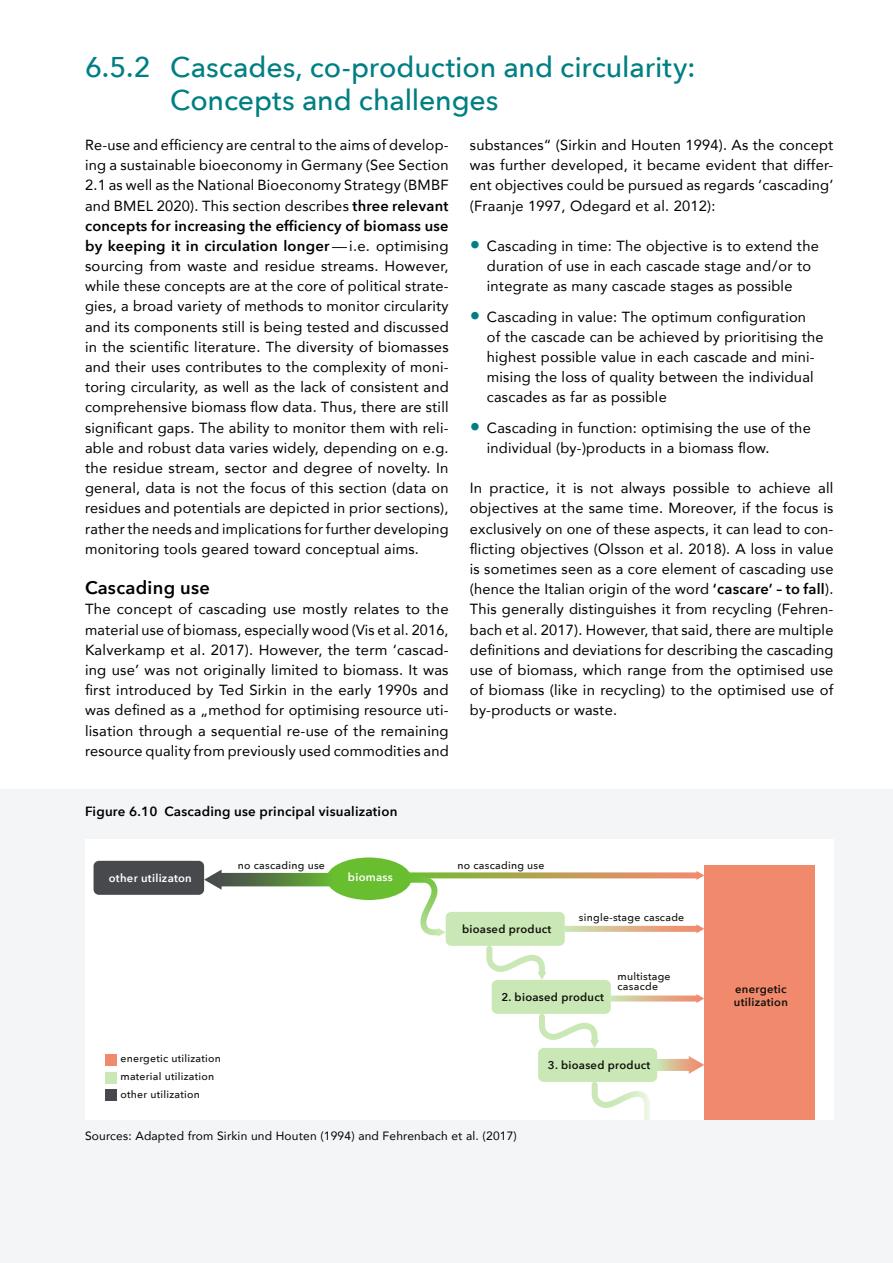
<style>
.page{position:relative;width:893px;height:1263px;background:#fff}
.page>*{position:absolute;margin:0;border:0;box-sizing:border-box;transform-origin:0 0}
.t1{font:500 28.5px/33px "Avenir Next";letter-spacing:-.005em;color:#007f83}
.t2{font:600 18.15px "Avenir Next";letter-spacing:.015em;color:#000}
.t3{font:14.7px/20.2px "Avenir";letter-spacing:.015em;color:#000;text-align:justify}
.Bild-Tabelle-Legende-ivz{font:600 13.35px "Avenir Next";letter-spacing:.015em;color:#000}
.Legende_8_12_5_links{font:12px "Avenir";letter-spacing:.015em;color:#000}
.image{font:600 11.25px/13.5px "Avenir Next";letter-spacing:.025em;color:#12120d}
.image-2{font:600 11.25px "Avenir Next";letter-spacing:.025em;color:#fff}
.image-3{font:500 10.5px/18px "Avenir Next";letter-spacing:.025em;color:#12120d}
.s1{font-family:"Avenir Next";font-weight:600}
.s2{font-size:21px;color:#007f83}
</style>
<div class="page">
<div style="left:0;top:789px;width:893px;height:474px;background:#f4f5f6"></div>
<div style="left:85px;top:839px;width:748px;height:281px;background:#fff"></div>
<div style="left:94px;top:861px;width:110px;height:34px;background:#47494d;border-radius:5px"></div>
<div style="left:538px;top:1048px;width:119px;height:34px;background:#c9e8b5;border-radius:6px"></div>
<div style="left:446px;top:912px;width:119px;height:34px;background:#c9e8b5;border-radius:6px"></div>
<div style="left:326px;top:857px;width:85px;height:43px;background:#69be30;border-radius:50%"></div>
<div style="left:565px;top:926px;width:133px;height:6px;background:#ec9675"></div>
<svg style="left:696px;top:924px;width:8px;height:9px"></svg>
<svg style="left:654px;top:995px;width:42px;height:6px"></svg>
<svg style="left:696px;top:994px;width:8px;height:9px"></svg>
<svg style="left:657px;top:1059px;width:32px;height:12px"></svg>
<svg style="left:689px;top:1056px;width:15px;height:18px"></svg>
<svg style="left:409px;top:872px;width:287px;height:6px"></svg>
<svg style="left:696px;top:871px;width:8px;height:9px"></svg>
<svg style="left:222px;top:873px;width:106px;height:13px"></svg>
<svg style="left:204px;top:869px;width:18px;height:21px"></svg>
<svg style="left:404px;top:877px;width:41px;height:60px"></svg>
<svg style="left:483px;top:872px;width:171px;height:248px"></svg>
<div style="left:704px;top:865px;width:111px;height:255px;background:#f18a6c"></div>
<div style="left:106px;top:1054px;width:11px;height:11px;background:#f18a6c"></div>
<div style="left:106px;top:1072px;width:11px;height:11px;background:#c9e8b5"></div>
<div style="left:106px;top:1090px;width:11px;height:11px;background:#47494d"></div>
<p class="t1" style="left:170px;top:50px;width:527px;text-indent:-85px">6.5.2 Cascades, co-production and circularity:<br>Concepts and challenges</p>
<p class="t3" style="left:85px;top:134px;width:365px">Re-use and efficiency are central to the aims of develop&shy;ing a sustainable bioeconomy in Germany (See Section 2.1 as well as the National Bioeconomy Strategy (BMBF and BMEL 2020). This section describes <span class="s1">three relevant concepts for increasing the efficiency of biomass use by keeping it in circulation longer</span>—i.e. optimising sourcing from waste and residue streams. However, while these concepts are at the core of political strate&shy;gies, a broad variety of methods to monitor circularity and its components still is being tested and discussed in the scientific literature. The diversity of biomasses and their uses contributes to the complexity of moni&shy;toring circularity, as well as the lack of consistent and comprehensive biomass flow data. Thus, there are still significant gaps. The ability to monitor them with reli&shy;able and robust data varies widely, depending on e.g. the residue stream, sector and degree of novelty. In general, data is not the focus of this section (data on residues and potentials are depicted in prior sections), rather the needs and implications for further developing monitoring tools geared toward conceptual aims.</p>
<p class="t2" style="left:85px;top:572px;width:126px">Cascading use</p>
<p class="t3" style="left:85px;top:599px;width:365px">The concept of cascading use mostly relates to the material use of biomass, especially wood (Vis et al. 2016, Kalverkamp et al. 2017). However, the term ‘cascad&shy;ing use’ was not originally limited to biomass. It was first introduced by Ted Sirkin in the early 1990s and was defined as a „method for optimising resource uti&shy;lisation through a sequential re-use of the remaining resource quality from previously used commodities and</p>
<p class="t3" style="left:470px;top:134px;width:365px">substances“ (Sirkin and Houten 1994). As the concept was further developed, it became evident that differ&shy;ent objectives could be pursued as regards ‘cascading’ (Fraanje 1997, Odegard et al. 2012):</p>
<p class="t3" style="left:487px;top:235px;width:333px;text-align:left;text-indent:-17px"><span class="s2">•</span> Cascading in time: The objective is to extend the duration of use in each cascade stage and/or to integrate as many cascade stages as possible</p>
<p class="t3" style="left:487px;top:306px;width:338px;text-align:left;text-indent:-17px"><span class="s2">•</span> Cascading in value: The optimum configuration<br>of the cascade can be achieved by prioritising the highest possible value in each cascade and mini&shy;mising the loss of quality between the individual cascades as far as possible</p>
<p class="t3" style="left:487px;top:417px;width:325px;text-indent:-17px"><span class="s2">•</span> Cascading in function: optimising the use of the individual (by-)products in a biomass flow.</p>
<p class="t3" style="left:470px;top:478px;width:365px">In practice, it is not always possible to achieve all objectives at the same time. Moreover, if the focus is exclusively on one of these aspects, it can lead to con&shy;flicting objectives (Olsson et al. 2018). A loss in value is sometimes seen as a core element of cascading use (hence the Italian origin of the word <span class="s1">‘cascare’ – to fall</span>).<br>This generally distinguishes it from recycling (Fehren&shy;bach et al. 2017). However, that said, there are multiple definitions and deviations for describing the cascading use of biomass, which range from the optimised use of biomass (like in recycling) to the optimised use of by-products or waste.</p>
<p class="Bild-Tabelle-Legende-ivz" style="left:85px;top:800px;width:314px">Figure 6.10 Cascading use principal visualization</p>
<p class="image-2" style="left:109px;top:868px;width:84px">other utilizaton</p>
<p class="image-3" style="left:238px;top:856px;width:89px">no cascading use</p>
<p class="image-3" style="left:457px;top:856px;width:89px">no cascading use</p>
<p class="image-2" style="left:348px;top:867px;width:46px">biomass</p>
<p class="image" style="left:462px;top:922px;width:91px">bioased product</p>
<p class="image-3" style="left:579px;top:907px;width:107px">single-stage cascade</p>
<p class="image-3" style="left:617px;top:970px;width:55px;line-height:10.5px">multistage casacde</p>
<p class="image" style="left:501px;top:990px;width:104px">2. bioased product</p>
<p class="image-3" style="left:120px;top:1049px;width:102px">energetic utilization material utilization other utilization</p>
<p class="Legende_8_12_5_links" style="left:85px;top:1126px;width:433px">Sources: Adapted from Sirkin und Houten (1994) and Fehrenbach et al. (2017)</p>
<p class="image" style="left:548px;top:1058px;width:104px">3. bioased product</p>
<p class="image" style="left:734px;top:981px;width:55px">energetic utilization</p>
</div>
